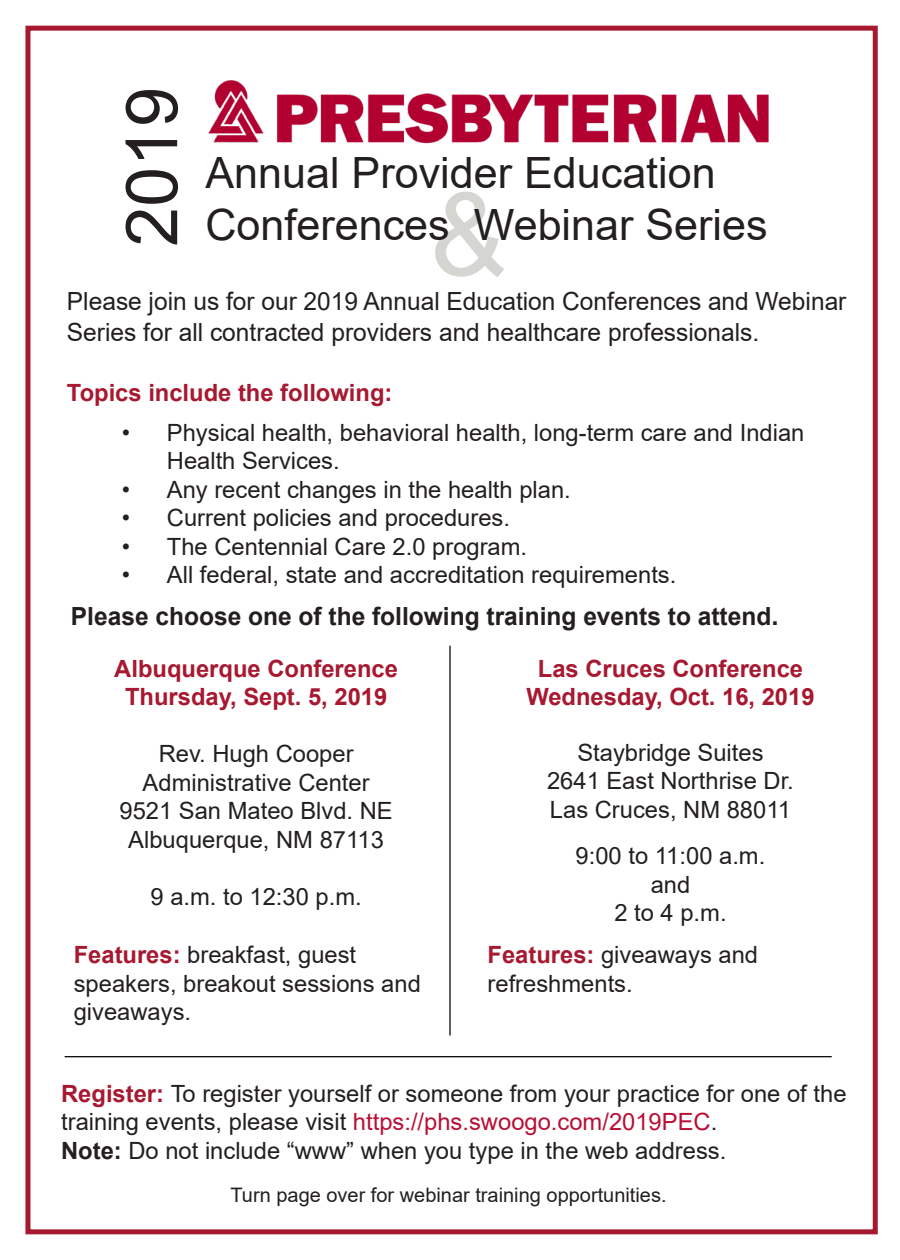
<style>
.page{position:relative;width:900px;height:1260px;background:#fff}
.page>*{position:absolute;margin:0;border:0;box-sizing:border-box;transform-origin:0 0}
.t1{font:115px "Arial";color:#d5d6d2}
.t2{font:71.75px "Arial";color:#231f20}
.t3{font:43px "Arial";color:#231f20}
.t4{font:25px/31.5px "Arial";color:#231f20}
.t5{font:700 25px "Arial";color:#231f20}
.t6{font:23.75px/28.5px "Arial";color:#231f20}
.t7{font:700 23.75px "Arial";color:#a71930}
.t8{font:20px "Arial";color:#231f20}
.s1{font-size:26.25px}
.s2{font-weight:700;color:#a71930}
.s3{color:#b90f36}
.s4{font-weight:700}
</style>
<div class="page">
<div style="left:25px;top:26px;width:853px;height:1208px;border:5px solid #a71930"></div>
<img style="left:208px;top:80px;width:561px;height:64px">
<hr style="left:65px;top:1056px;width:767px;height:1px;background:#000">
<hr style="left:449px;top:646px;width:2px;height:390px;background:#000">
<p class="t2" style="left:103px;top:247px;width:161px;rotate:-90deg">2019</p>
<p class="t3" style="left:205px;top:144px;width:512px">Annual Provider Education</p>
<p class="t1" style="left:430px;top:156px;width:78px">&amp;</p>
<p class="t3" style="left:205px;top:195px;width:564px">Conferences Webinar Series</p>
<p class="t4" style="left:67px;top:285px;width:781px">Please join us for our 2019 Annual Education Conferences and Webinar<br>Series for all contracted providers and healthcare professionals.</p>
<p class="t7" style="left:67px;top:376px;width:327px">Topics include the following:</p>
<p class="t6" style="left:167px;top:418px;width:639px;text-indent:-45px">• Physical health, behavioral health, long-term care and Indian<br>Health Services.</p>
<p class="t6" style="left:122px;top:475px;width:450px">• Any recent changes in the health plan.</p>
<p class="t6" style="left:122px;top:504px;width:390px">• Current policies and procedures.</p>
<p class="t6" style="left:122px;top:532px;width:407px">• The Centennial Care 2.0 program.</p>
<p class="t6" style="left:122px;top:561px;width:556px">• All federal, state and accreditation requirements.</p>
<p class="t5" style="left:71px;top:599px;width:709px">Please choose one of the following training events to attend<span class="s1">.</span></p>
<p class="t7" style="left:538px;top:651px;width:267px">Las Cruces Conference</p>
<p class="t7" style="left:526px;top:680px;width:290px">Wednesday, Oct. 16, 2019</p>
<p class="t6" style="left:577px;top:738px;width:188px">Staybridge Suites</p>
<p class="t6" style="left:547px;top:766px;width:248px">2641 East Northrise Dr.</p>
<p class="t6" style="left:550px;top:795px;width:243px">Las Cruces, NM 88011</p>
<p class="t6" style="left:576px;top:841px;width:191px">9:00 to 11:00 a.m.</p>
<p class="t6" style="left:651px;top:870px;width:41px">and</p>
<p class="t6" style="left:614px;top:898px;width:114px">2 to 4 p.m.</p>
<p class="t7" style="left:114px;top:651px;width:285px">Albuquerque Conference</p>
<p class="t7" style="left:125px;top:680px;width:264px">Thursday, Sept. 5, 2019</p>
<p class="t6" style="left:143px;top:739px;width:229px;text-align:center">Rev. Hugh Cooper<br>Administrative Center</p>
<p class="t6" style="left:120px;top:796px;width:275px">9521 San Mateo Blvd. NE</p>
<p class="t6" style="left:128px;top:825px;width:257px">Albuquerque, NM 87113</p>
<p class="t6" style="left:151px;top:882px;width:213px">9 a.m. to 12:30 p.m.</p>
<p class="t6" style="left:74px;top:941px;width:349px"><span class="s2">Features:</span> breakfast, guest speakers, breakout sessions and giveaways.</p>
<p class="t6" style="left:488px;top:941px;width:272px"><span class="s2">Features:</span> giveaways and refreshments.</p>
<p class="t6" style="left:61px;top:1079px;width:787px"><span class="s2">Register:</span> To register yourself or someone from your practice for one of the training events, please visit <span class="s3">https://phs.swoogo.com/2019PEC</span>.<br><span class="s4">Note:</span> Do not include “www” when you type in the web address.</p>
<p class="t8" style="left:230px;top:1182px;width:438px">Turn page over for webinar training opportunities.</p>
</div>
